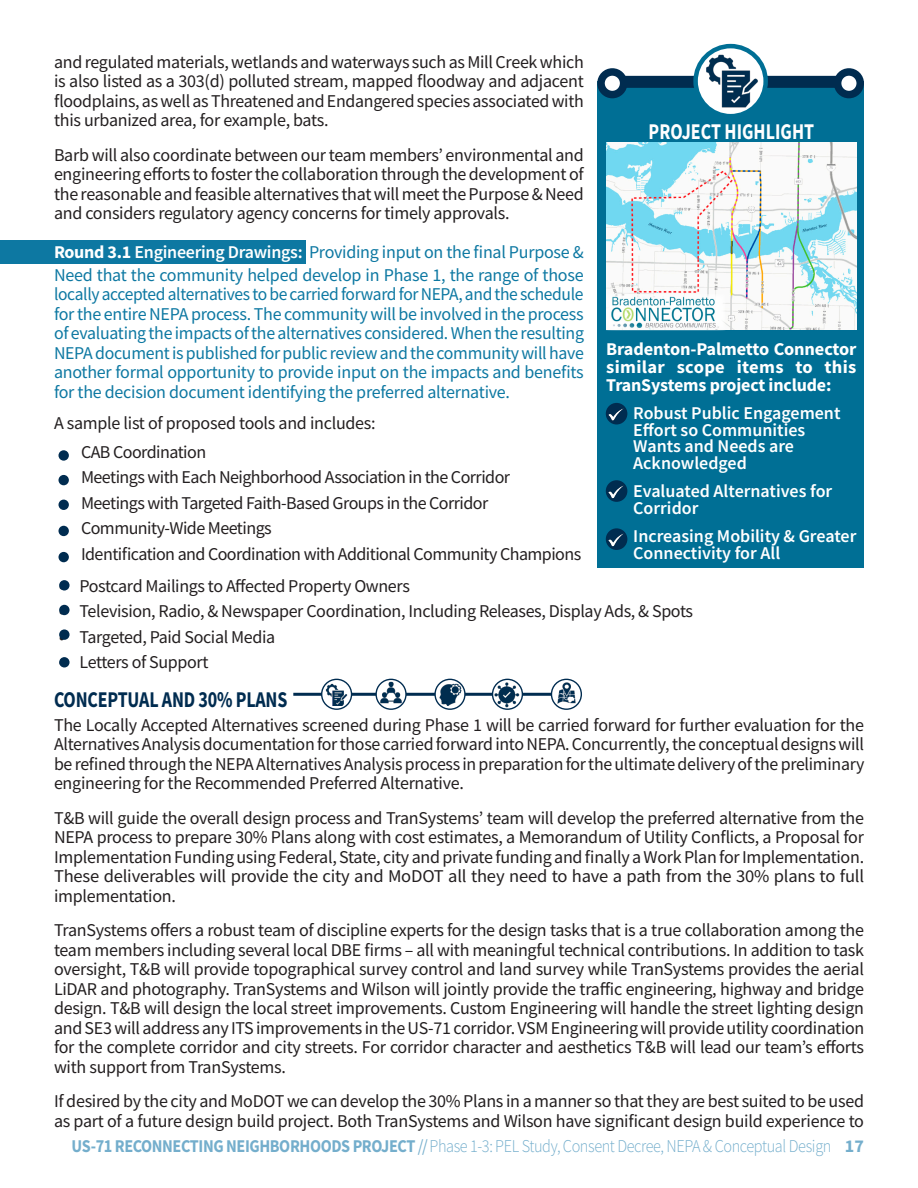
<style>
.page{position:relative;width:918px;height:1188px;background:#fff}
.page>*{position:absolute;margin:0;border:0;box-sizing:border-box;transform-origin:0 0}
.t1{font:700 22.5px "Source Sans Pro";letter-spacing:-.01em;color:#002c50;scale:.8 1}
.t2{font:700 22.5px "Source Sans Pro";color:#fff;scale:.8 1}
.t3{font:18px/19.5px "Source Sans Pro";letter-spacing:-.02em;color:#231f20;text-align:justify}
.t4{font:18px/19.5px "Source Sans Pro";letter-spacing:-.015em;color:#0d78a2;text-align:justify}
.t5{font:600 18px/16.5px "Source Sans Pro";color:#fff}
.t6{font:300 18px "Source Sans Pro";letter-spacing:-.025em;color:#74aecc;scale:.9 1}
.t7{font:700 18px/18px "Source Sans Pro";letter-spacing:-.01em;color:#fff;text-align:justify}
.s1{font-weight:700;color:#fff}
.s2{font-weight:600;color:#fff}
.s3{font-weight:700}
.s4{font-weight:400}
</style>
<div class="page">
<div style="left:0;top:241px;width:305px;height:23px;background:#0d78a2"></div>
<hr style="left:293px;top:693px;width:276px;height:3px;background:#002c50">
<img style="left:493px;top:681px;width:29px;height:28px">
<div style="left:492px;top:679px;width:31px;height:31px;border:1px solid #002c50;border-radius:50%"></div>
<svg style="left:435px;top:679px;width:30px;height:30px"></svg>
<img style="left:438px;top:684px;width:26px;height:22px">
<div style="left:434px;top:679px;width:32px;height:31px;border:1px solid #002c50;border-radius:50%"></div>
<svg style="left:376px;top:679px;width:30px;height:30px"></svg>
<img style="left:378px;top:682px;width:26px;height:21px">
<div style="left:375px;top:679px;width:32px;height:31px;border:1px solid #002c50;border-radius:50%"></div>
<svg style="left:322px;top:679px;width:30px;height:30px"></svg>
<img style="left:326px;top:684px;width:22px;height:22px">
<div style="left:321px;top:679px;width:31px;height:31px;border:1px solid #002c50;border-radius:50%"></div>
<svg style="left:551px;top:679px;width:30px;height:30px"></svg>
<img style="left:554px;top:680px;width:25px;height:26px">
<div style="left:551px;top:679px;width:31px;height:31px;border:1px solid #002c50;border-radius:50%"></div>
<div style="left:59px;top:580px;width:11px;height:11px;background:#002c50;border-radius:50%"></div>
<div style="left:58px;top:450px;width:11px;height:11px;background:#002c50;border-radius:50%"></div>
<div style="left:59px;top:605px;width:11px;height:10px;background:#002c50;border-radius:50%"></div>
<div style="left:58px;top:475px;width:11px;height:10px;background:#002c50;border-radius:50%"></div>
<div style="left:59px;top:629px;width:11px;height:11px;background:#002c50;border-radius:50%"></div>
<div style="left:58px;top:500px;width:11px;height:10px;background:#002c50;border-radius:50%"></div>
<div style="left:59px;top:657px;width:11px;height:11px;background:#002c50;border-radius:50%"></div>
<div style="left:58px;top:526px;width:11px;height:10px;background:#002c50;border-radius:50%"></div>
<div style="left:58px;top:552px;width:11px;height:10px;background:#002c50;border-radius:50%"></div>
<div style="left:597px;top:81px;width:267px;height:487px;background:#006f95"></div>
<div style="left:623px;top:76px;width:215px;height:12px;background:#002c50"></div>
<svg style="left:696px;top:46px;width:70px;height:70px"></svg>
<img style="left:704px;top:53px;width:56px;height:56px">
<div style="left:693px;top:44px;width:75px;height:74px;border:4px solid #006f95;border-radius:50%"></div>
<div style="left:606px;top:403px;width:21px;height:21px;background:#002c50;border-radius:50%"></div>
<img style="left:608px;top:408px;width:17px;height:13px">
<div style="left:606px;top:480px;width:21px;height:22px;background:#002c50;border-radius:50%"></div>
<img style="left:608px;top:485px;width:16px;height:13px">
<div style="left:606px;top:528px;width:21px;height:22px;background:#002c50;border-radius:50%"></div>
<img style="left:608px;top:533px;width:16px;height:13px">
<div style="left:601px;top:72px;width:23px;height:23px;background:#fff;border-radius:50%"></div>
<div style="left:597px;top:68px;width:30px;height:30px;border:8px solid #002c50;border-radius:50%"></div>
<div style="left:838px;top:72px;width:22px;height:23px;background:#fff;border-radius:50%"></div>
<div style="left:834px;top:68px;width:30px;height:30px;border:8px solid #002c50;border-radius:50%"></div>
<img style="left:607px;top:143px;width:249px;height:186px">
<div style="left:606px;top:294px;width:119px;height:36px;background:#fff"></div>
<img style="left:611px;top:294px;width:107px;height:36px">
<p class="t3" style="left:54px;top:52px;width:531px">and regulated materials, wetlands and waterways such as Mill Creek which is also listed as a 303(d) polluted stream, mapped floodway and adjacent floodplains, as well as Threatened and Endangered species associated with this urbanized area, for example, bats.</p>
<p class="t3" style="left:54px;top:145px;width:531px">Barb will also coordinate between our team members’ environmental and engineering efforts to foster the collaboration through the development of the reasonable and feasible alternatives that will meet the Purpose &amp; Need and considers regulatory agency concerns for timely approvals.</p>
<p class="t4" style="left:54px;top:242px;width:531px"><span class="s1">Round 3.1</span> <span class="s2">Engineering Drawings:</span> Providing input on the final Purpose &amp;</p>
<p class="t4" style="left:54px;top:265px;width:532px">Need that the community helped develop in Phase 1, the range of those locally accepted alternatives to be carried forward for NEPA, and the schedule for the entire NEPA process. The community will be involved in the process of evaluating the impacts of the alternatives considered. When the resulting NEPA document is published for public review and the community will have another formal opportunity to provide input on the impacts and benefits for the decision document identifying the preferred alternative.</p>
<p class="t3" style="left:54px;top:413px;width:323px">A sample list of proposed tools and includes:</p>
<p class="t3" style="left:61px;top:442px;width:147px">• CAB Coordination</p>
<p class="t3" style="left:61px;top:467px;width:451px">• Meetings with Each Neighborhood Association in the Corridor</p>
<p class="t3" style="left:61px;top:493px;width:429px">• Meetings with Targeted Faith-Based Groups in the Corridor</p>
<p class="t3" style="left:61px;top:518px;width:213px">• Community-Wide Meetings</p>
<p class="t3" style="left:61px;top:544px;width:522px">• Identification and Coordination with Additional Community Champions</p>
<p class="t2" style="left:649px;top:116px;width:208px">PROJECT HIGHLIGHT</p>
<p class="t7" style="left:606px;top:339px;width:252px">Bradenton-Palmetto Connector similar scope items to this TranSystems project include:</p>
<p class="t5" style="left:633px;top:405px;width:209px;text-indent:-20px">• Robust Public Engagement<br>Effort so Communities<br>Wants and Needs are<br>Acknowledged</p>
<p class="t5" style="left:633px;top:483px;width:200px;text-indent:-20px">• Evaluated Alternatives for<br>Corridor</p>
<p class="t5" style="left:633px;top:528px;width:225px;text-indent:-20px">• Increasing Mobility &amp; Greater<br>Connectivity for All</p>
<p class="t3" style="left:59px;top:576px;width:352px">• Postcard Mailings to Affected Property Owners</p>
<p class="t3" style="left:59px;top:601px;width:635px">• Television, Radio, &amp; Newspaper Coordination, Including Releases, Display Ads, &amp; Spots</p>
<p class="t3" style="left:59px;top:627px;width:218px">• Targeted, Paid Social Media</p>
<p class="t3" style="left:59px;top:652px;width:151px">• Letters of Support</p>
<p class="t1" style="left:54px;top:684px;width:293px">CONCEPTUAL AND 30% PLANS</p>
<p class="t3" style="left:54px;top:715px;width:812px">The Locally Accepted Alternatives screened during Phase 1 will be carried forward for further evaluation for the Alternatives Analysis documentation for those carried forward into NEPA. Concurrently, the conceptual designs will be refined through the NEPA Alternatives Analysis process in preparation for the ultimate delivery of the preliminary engineering for the Recommended Preferred Alternative.</p>
<p class="t3" style="left:54px;top:808px;width:812px">T&amp;B will guide the overall design process and TranSystems’ team will develop the preferred alternative from the NEPA process to prepare 30% Plans along with cost estimates, a Memorandum of Utility Conflicts, a Proposal for Implementation Funding using Federal, State, city and private funding and finally a Work Plan for Implementation.<br>These deliverables will provide the city and MoDOT all they need to have a path from the 30% plans to full implementation.</p>
<p class="t3" style="left:54px;top:920px;width:812px">TranSystems offers a robust team of discipline experts for the design tasks that is a true collaboration among the team members including several local DBE firms – all with meaningful technical contributions. In addition to task oversight, T&amp;B will provide topographical survey control and land survey while TranSystems provides the aerial LiDAR and photography. TranSystems and Wilson will jointly provide the traffic engineering, highway and bridge design. T&amp;B will design the local street improvements. Custom Engineering will handle the street lighting design and SE3 will address any ITS improvements in the US-71 corridor. VSM Engineering will provide utility coordination for the complete corridor and city streets. For corridor character and aesthetics T&amp;B will lead our team’s efforts with support from TranSystems.</p>
<p class="t3" style="left:54px;top:1091px;width:812px">If desired by the city and MoDOT we can develop the 30% Plans in a manner so that they are best suited to be used as part of a future design build project. Both TranSystems and Wilson have significant design build experience to</p>
<p class="t6" style="left:72px;top:1135px;width:882px"><span class="s3">US-71 RECONNECTING NEIGHBORHOODS PROJECT</span> <span class="s4">//</span>Phase 1-3: PEL Study, Consent Decree, NEPA &amp; Conceptual Design <span class="s3">17</span></p>
</div>
